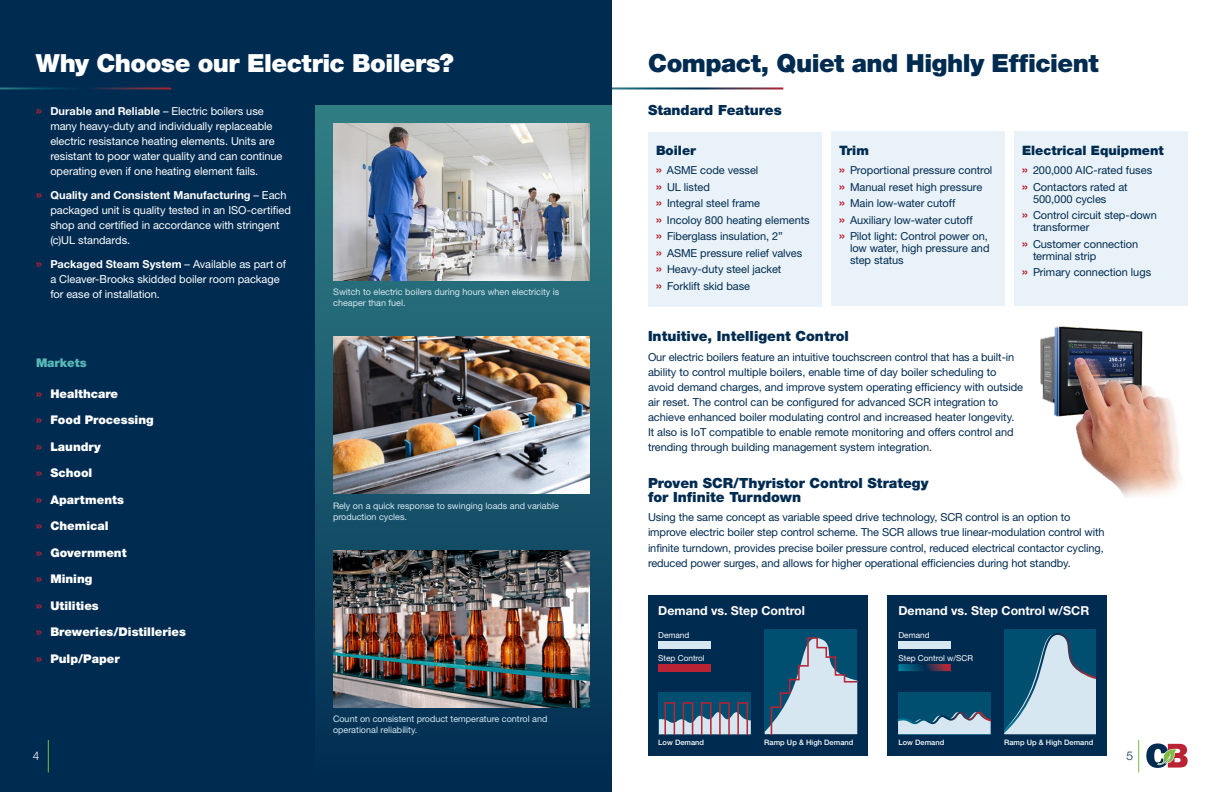
<style>
.page{position:relative;width:1224px;height:792px;background:#fff}
.page>*{position:absolute;margin:0;border:0;box-sizing:border-box;transform-origin:0 0}
.t1{font:900 25px "Helvetica Neue LT Pro";letter-spacing:-.02em;color:#002b51}
.t2{font:900 25px "Helvetica Neue LT Pro";letter-spacing:-.02em;color:#fff}
.t3{font:900 14px/14px "Helvetica Neue LT Pro";color:#002b51}
.t4{font:900 13px "Helvetica Neue LT Pro";color:#002b51}
.t5{font:700 12.3px "Helvetica Neue LT Std";color:#fff}
.t6{font:900 12px "Helvetica Neue LT Pro";color:#fff}
.t7{font:900 12px "Helvetica Neue LT Pro";color:#59b9b7}
.t8{font:300 12px "Helvetica Neue LT Std";color:#002b51}
.t9{font:300 12px "Helvetica Neue LT Std";color:#fff}
.t10{font:11px/16.5px "Helvetica Neue LT Std";letter-spacing:-.005em;color:#002b51}
.t11{font:11px/15px "Helvetica Neue LT Std";letter-spacing:-.005em;color:#fff}
.t12{font:9px/11px "Helvetica Neue LT Std";color:#d6e7f2}
.t13{font:8.2px "Helvetica Neue LT Std";color:#fff}
.t14{font:500 7.5px "Helvetica Neue LT Std";letter-spacing:.005em;color:#fff}
.s1{font-weight:700;font-size:13px;color:#c82030}
.s2{font-weight:700}
.s3{font-family:"Helvetica Neue LT Std";font-weight:700;font-size:13px;color:#c82030}
.s4{font-weight:700;font-size:13px;color:#ba2334}
</style>
<div class="page">
<hr style="left:1138px;top:740px;width:1px;height:32px;background:#7ebc42">
<svg style="left:1146px;top:743px;width:42px;height:25px"></svg>
<div style="left:648px;top:596px;width:219px;height:160px;background:#002b51"></div>
<div style="left:888px;top:596px;width:219px;height:160px;background:#002b51"></div>
<div style="left:658px;top:641px;width:53px;height:7px;background:#d6e7f2"></div>
<div style="left:765px;top:629px;width:92px;height:105px;background:#004f71"></div>
<div style="left:658px;top:664px;width:53px;height:7px;background:#ba2334"></div>
<svg style="left:765px;top:637px;width:92px;height:97px"></svg>
<div style="left:658px;top:692px;width:93px;height:42px;background:#004f71"></div>
<svg style="left:658px;top:702px;width:93px;height:32px"></svg>
<div style="left:1004px;top:629px;width:92px;height:105px;background:#004f71"></div>
<div style="left:898px;top:641px;width:53px;height:7px;background:#d6e7f2"></div>
<svg style="left:898px;top:664px;width:53px;height:7px"></svg>
<svg style="left:1004px;top:633px;width:92px;height:101px"></svg>
<div style="left:898px;top:692px;width:93px;height:42px;background:#004f71"></div>
<svg style="left:898px;top:711px;width:93px;height:23px"></svg>
<div style="left:0;top:0;width:612px;height:792px;background:#002b51"></div>
<div style="left:315px;top:106px;width:297px;height:686px;background:linear-gradient(to bottom,#338287,#012c52)"></div>
<hr style="left:0;top:87px;width:171px;height:2px;background:#fff">
<hr style="left:48px;top:740px;width:1px;height:32px;background:#7ebc42">
<img style="left:1040px;top:326px;width:142px;height:172px">
<div style="left:648px;top:132px;width:174px;height:174px;background:#e9f2f8"></div>
<div style="left:831px;top:132px;width:174px;height:174px;background:#e9f2f8"></div>
<div style="left:1014px;top:132px;width:174px;height:174px;background:#e9f2f8"></div>
<img style="left:333px;top:550px;width:257px;height:158px">
<img style="left:333px;top:336px;width:257px;height:158px">
<img style="left:333px;top:123px;width:257px;height:157px">
<h1 class="t2" style="left:36px;top:48px;width:419px">Why Choose our Electric Boilers?</h1>
<p class="t11" style="left:50px;top:103px;width:234px;text-indent:-14px"><span class="s1">»</span> <span class="s2">Durable and Reliable</span> – Electric boilers use many heavy-duty and individually replaceable electric resistance heating elements. Units are resistant to poor water quality and can continue operating even if one heating element fails.</p>
<p class="t11" style="left:50px;top:187px;width:242px;text-indent:-14px"><span class="s1">»</span> <span class="s2">Quality and Consistent Manufacturing</span> – Each packaged unit is quality tested in an ISO-certified shop and certified in accordance with stringent (c)UL standards.</p>
<p class="t11" style="left:50px;top:256px;width:237px;text-indent:-14px"><span class="s1">»</span> <span class="s2">Packaged Steam System</span> – Available as part of a Cleaver-Brooks skidded boiler room package for ease of installation.</p>
<p class="t7" style="left:36px;top:355px;width:52px">Markets</p>
<p class="t6" style="left:36px;top:386px;width:84px"><span class="s3">»</span> Healthcare</p>
<p class="t6" style="left:36px;top:413px;width:119px"><span class="s3">»</span> Food Processing</p>
<p class="t6" style="left:36px;top:439px;width:66px"><span class="s3">»</span> Laundry</p>
<p class="t6" style="left:36px;top:466px;width:58px"><span class="s3">»</span> School</p>
<p class="t6" style="left:36px;top:492px;width:89px"><span class="s3">»</span> Apartments</p>
<p class="t6" style="left:36px;top:519px;width:74px"><span class="s3">»</span> Chemical</p>
<p class="t6" style="left:36px;top:545px;width:92px"><span class="s3">»</span> Government</p>
<p class="t6" style="left:36px;top:572px;width:58px"><span class="s3">»</span> Mining</p>
<p class="t6" style="left:36px;top:598px;width:64px"><span class="s3">»</span> Utilities</p>
<p class="t6" style="left:36px;top:625px;width:151px"><span class="s3">»</span> Breweries/Distilleries</p>
<p class="t6" style="left:36px;top:651px;width:85px"><span class="s3">»</span> Pulp/Paper</p>
<p class="t9" style="left:33px;top:748px;width:8px">4</p>
<p class="t12" style="left:333px;top:286px;width:228px">Switch to electric boilers during hours when electricity is cheaper than fuel.</p>
<p class="t12" style="left:333px;top:500px;width:227px">Rely on a quick response to swinging loads and variable production cycles.</p>
<p class="t12" style="left:333px;top:713px;width:216px">Count on consistent product temperature control and operational reliability.</p>
<h1 class="t1" style="left:648px;top:48px;width:452px">Compact, Quiet and Highly Efficient</h1>
<p class="t3" style="left:648px;top:103px;width:135px">Standard Features</p>
<p class="t4" style="left:656px;top:142px;width:41px">Boiler</p>
<p class="t10" style="left:656px;top:162px;width:155px"><span class="s4">»</span> ASME code vessel<br><span class="s4">»</span> UL listed<br><span class="s4">»</span> Integral steel frame<br><span class="s4">»</span> Incoloy 800 heating elements <span class="s4">»</span> Fiberglass insulation, 2”<br><span class="s4">»</span> ASME pressure relief valves <span class="s4">»</span> Heavy-duty steel jacket<br><span class="s4">»</span> Forklift skid base</p>
<p class="t4" style="left:839px;top:142px;width:31px">Trim</p>
<p class="t10" style="left:839px;top:162px;width:155px"><span class="s4">»</span> Proportional pressure control <span class="s4">»</span> Manual reset high pressure<br><span class="s4">»</span> Main low-water cutoff<br><span class="s4">»</span> Auxiliary low-water cutoff<br><span class="s4">»</span> Pilot light: Control power on,</p>
<p class="t10" style="left:850px;top:242px;width:141px;line-height:12px">low water, high pressure and step status</p>
<p class="t4" style="left:1022px;top:142px;width:143px">Electrical Equipment</p>
<p class="t10" style="left:1022px;top:162px;width:132px"><span class="s4">»</span> 200,000 AIC-rated fuses <span class="s4">»</span> Contactors rated at</p>
<p class="t10" style="left:1022px;top:191px;width:136px;text-indent:11px">500,000 cycles<br><span class="s4">»</span> Control circuit step-down</p>
<p class="t10" style="left:1022px;top:219px;width:118px;text-indent:11px">transformer<br><span class="s4">»</span> Customer connection</p>
<p class="t10" style="left:1022px;top:248px;width:131px;text-indent:11px">terminal strip<br><span class="s4">»</span> Primary connection lugs</p>
<p class="t3" style="left:648px;top:329px;width:202px">Intuitive, Intelligent Control</p>
<p class="t10" style="left:648px;top:349px;width:377px;line-height:15px">Our electric boilers feature an intuitive touchscreen control that has a built-in ability to control multiple boilers, enable time of day boiler scheduling to avoid demand charges, and improve system operating efficiency with outside air reset. The control can be configured for advanced SCR integration to achieve enhanced boiler modulating control and increased heater longevity.<br>It also is IoT compatible to enable remote monitoring and offers control and trending through building management system integration.</p>
<p class="t3" style="left:648px;top:476px;width:282px">Proven SCR/Thyristor Control Strategy for Infinite Turndown</p>
<p class="t10" style="left:648px;top:510px;width:458px;line-height:15px">Using the same concept as variable speed drive technology, SCR control is an option to improve electric boiler step control scheme. The SCR allows true linear-modulation control with infinite turndown, provides precise boiler pressure control, reduced electrical contactor cycling, reduced power surges, and allows for higher operational efficiencies during hot standby.</p>
<p class="t5" style="left:658px;top:603px;width:148px">Demand vs. Step Control</p>
<p class="t5" style="left:898px;top:603px;width:192px">Demand vs. Step Control w/SCR</p>
<p class="t13" style="left:658px;top:630px;width:33px">Demand</p>
<p class="t13" style="left:658px;top:653px;width:48px">Step Control</p>
<p class="t14" style="left:658px;top:738px;width:47px">Low Demand</p>
<p class="t14" style="left:764px;top:738px;width:91px">Ramp Up &amp; High Demand</p>
<p class="t13" style="left:898px;top:630px;width:33px">Demand</p>
<p class="t13" style="left:898px;top:653px;width:76px">Step Control w/SCR</p>
<p class="t14" style="left:898px;top:738px;width:47px">Low Demand</p>
<p class="t14" style="left:1004px;top:738px;width:91px">Ramp Up &amp; High Demand</p>
<p class="t8" style="left:1127px;top:748px;width:8px">5</p>
</div>
